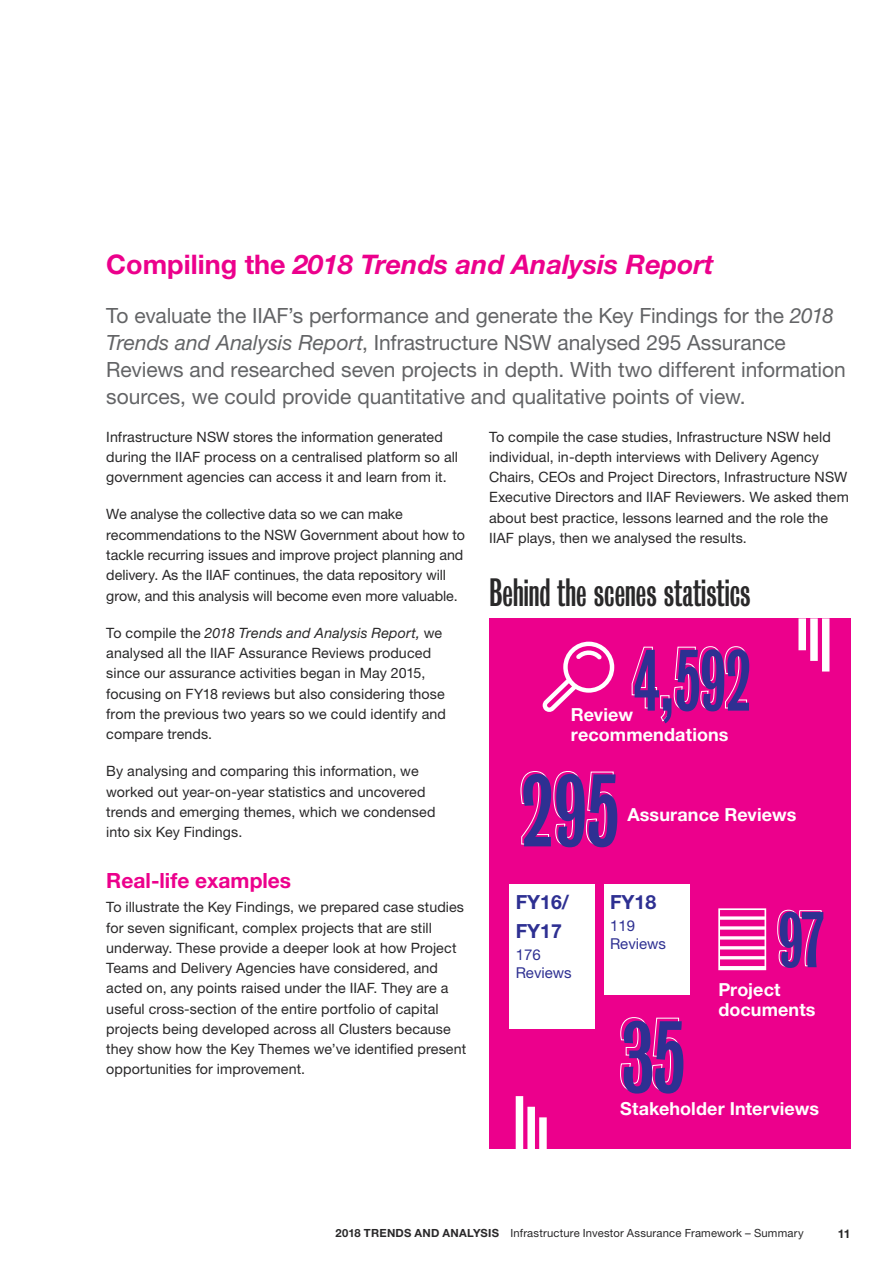
<style>
.page{position:relative;width:893px;height:1263px;background:#fff}
.page>*{position:absolute;margin:0;border:0;box-sizing:border-box;transform-origin:0 0}
.t1{font:93.75px "Bureau Grot Compressed";color:#2e3092}
.t2{font:93px "Bureau Grot Compressed";color:#2e3092}
.t3{font:79.2px "Bureau Grot Compressed";color:#2e3092;scale:.93 1}
.t4{font:71.85px "Bureau Grot Compressed";color:#2e3092}
.t5{font:36px "Bureau Grot Compressed";color:#292829}
.t6{font:italic 700 27px "Helvetica Neue LT Std";color:#ec008c}
.t7{font:21px/27px "Helvetica Neue LT Std";letter-spacing:-.005em;color:#636466}
.t8{font:700 21px "Helvetica Neue LT Std";color:#ec008c}
.t9{font:700 19.5px/28.8px "Helvetica Neue LT Std";color:#2e3092}
.t10{font:700 18px/20.2px "Helvetica Neue LT Std";letter-spacing:.005em;color:#fff}
.t11{font:15px/18px "Helvetica Neue LT Std";color:#2e3092}
.t12{font:14.25px/20.2px "Helvetica Neue LT Std";letter-spacing:.005em;color:#292829}
.t13{font:700 12px "Helvetica Neue LT Std";color:#292829}
.t14{font:11.25px "Helvetica Neue LT Std";letter-spacing:.015em;color:#292829}
.s1{font-style:normal}
.s2{font-style:italic}
.s3{font-weight:700}
</style>
<div class="page">
<div style="left:489px;top:619px;width:361px;height:530px;background:#ec008c"></div>
<svg style="left:777px;top:910px;width:44px;height:57px"></svg>
<svg style="left:521px;top:771px;width:94px;height:74px"></svg>
<div style="left:509px;top:884px;width:85px;height:145px;background:#fff"></div>
<div style="left:604px;top:884px;width:85px;height:110px;background:#fff"></div>
<svg style="left:632px;top:646px;width:115px;height:75px"></svg>
<div style="left:539px;top:1117px;width:8px;height:32px;background:#fff"></div>
<div style="left:527px;top:1107px;width:8px;height:42px;background:#fff"></div>
<div style="left:516px;top:1096px;width:7px;height:53px;background:#fff"></div>
<div style="left:798px;top:618px;width:8px;height:32px;background:#fff"></div>
<div style="left:810px;top:618px;width:8px;height:43px;background:#fff"></div>
<div style="left:822px;top:618px;width:7px;height:53px;background:#fff"></div>
<svg style="left:620px;top:1017px;width:61px;height:74px"></svg>
<svg style="left:721px;top:916px;width:42px;height:4px"></svg>
<svg style="left:721px;top:926px;width:42px;height:4px"></svg>
<hr style="left:719px;top:936px;width:46px;height:3px;background:#fff">
<hr style="left:719px;top:946px;width:46px;height:3px;background:#fff">
<hr style="left:719px;top:956px;width:46px;height:3px;background:#fff">
<hr style="left:719px;top:966px;width:46px;height:3px;background:#fff">
<div style="left:718px;top:908px;width:48px;height:62px;border:2px solid #fff"></div>
<svg style="left:543px;top:641px;width:71px;height:71px"></svg>
<h3 class="t6" style="left:106px;top:248px;width:609px"><span class="s1">Compiling the</span> 2018 Trends and Analysis Report</h3>
<p class="t7" style="left:106px;top:302px;width:741px">To evaluate the IIAF’s performance and generate the Key Findings for the <span class="s2">2018<br>Trends and Analysis Report</span>, Infrastructure NSW analysed 295 Assurance Reviews and researched seven projects in depth. With two different information sources, we could provide quantitative and qualitative points of view.</p>
<p class="t12" style="left:106px;top:426px;width:353px">Infrastructure NSW stores the information generated during the IIAF process on a centralised platform so all government agencies can access it and learn from it.</p>
<p class="t12" style="left:106px;top:504px;width:360px">We analyse the collective data so we can make recommendations to the NSW Government about how to tackle recurring issues and improve project planning and delivery. As the IIAF continues, the data repository will grow, and this analysis will become even more valuable.</p>
<p class="t12" style="left:106px;top:622px;width:341px">To compile the <span class="s2">2018 Trends and Analysis Report,</span> we analysed all the IIAF Assurance Reviews produced since our assurance activities began in May 2015, focusing on FY18 reviews but also considering those from the previous two years so we could identify and compare trends.</p>
<p class="t12" style="left:106px;top:761px;width:331px">By analysing and comparing this information, we worked out year-on-year statistics and uncovered trends and emerging themes, which we condensed into six Key Findings.</p>
<h3 class="t8" style="left:106px;top:867px;width:186px">Real-life examples</h3>
<p class="t12" style="left:106px;top:897px;width:361px">To illustrate the Key Findings, we prepared case studies for seven significant, complex projects that are still underway. These provide a deeper look at how Project Teams and Delivery Agencies have considered, and acted on, any points raised under the IIAF. They are a useful cross-section of the entire portfolio of capital projects being developed across all Clusters because they show how the Key Themes we’ve identified present opportunities for improvement.</p>
<p class="t12" style="left:489px;top:426px;width:361px">To compile the case studies, Infrastructure NSW held individual, in-depth interviews with Delivery Agency Chairs, CEOs and Project Directors, Infrastructure NSW Executive Directors and IIAF Reviewers. We asked them about best practice, lessons learned and the role the IIAF plays, then we analysed the results.</p>
<h3 class="t5" style="left:489px;top:572px;width:263px">Behind the scenes statistics</h3>
<h3 class="t3" style="left:633px;top:637px;width:128px">4,592</h3>
<p class="t10" style="left:571px;top:704px;width:159px">Review recommendations</p>
<h1 class="t1" style="left:521px;top:759px;width:99px">295</h1>
<p class="t10" style="left:627px;top:804px;width:170px">Assurance Reviews</p>
<h3 class="t9" style="left:516px;top:887px;width:55px">FY16/<br>FY17</h3>
<p class="t11" style="left:516px;top:945px;width:58px">176<br>Reviews</p>
<h3 class="t9" style="left:610px;top:887px;width:48px">FY18</h3>
<p class="t11" style="left:610px;top:917px;width:58px">119<br>Reviews</p>
<h3 class="t4" style="left:778px;top:900px;width:47px">97</h3>
<p class="t10" style="left:718px;top:978px;width:99px">Project documents</p>
<h2 class="t2" style="left:621px;top:1006px;width:65px">35</h2>
<p class="t10" style="left:620px;top:1098px;width:200px">Stakeholder Interviews</p>
<p class="t14" style="left:335px;top:1226px;width:470px"><span class="s3">2018 TRENDS AND ANALYSIS</span> Infrastructure Investor Assurance Framework – Summary</p>
<p class="t13" style="left:838px;top:1226px;width:14px">11</p>
</div>
